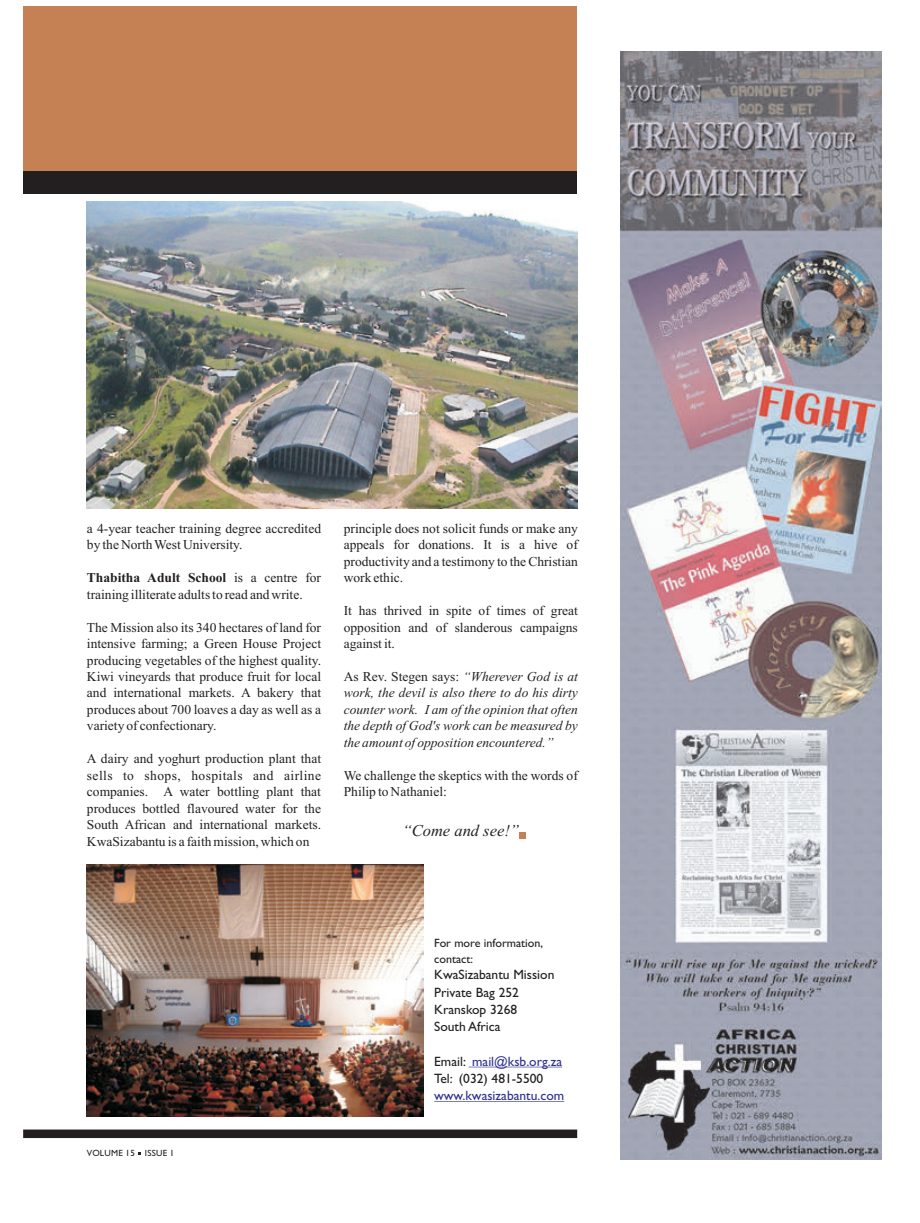
<style>
.page{position:relative;width:920px;height:1223px;background:#fff}
.page>*{position:absolute;margin:0;border:0;box-sizing:border-box;transform-origin:0 0}
.t1{font:italic 16.5px "Times New Roman";color:#231f20}
.t2{font:13.5px/16.5px "Times New Roman";color:#231f20;text-align:justify}
.t3{font:italic 13.5px/16.5px "Times New Roman";color:#231f20;text-align:justify}
.t4{font:13.5px/17.2px "Gill Sans";color:#231f20}
.t5{font:13.5px "Gill Sans";color:#2e3092}
.t6{font:12px/15.3px "Gill Sans";color:#231f20}
.t7{font:9px "Gill Sans";letter-spacing:.03em;color:#231f20}
.s1{font-weight:700}
.s2{font-style:normal}
</style>
<div class="page">
<div style="left:23px;top:168px;width:554px;height:26px;background:#231f20"></div>
<div style="left:24px;top:7px;width:553px;height:164px;background:#c58153"></div>
<hr style="left:468px;top:1066px;width:94px;height:1px;background:#2e3092">
<hr style="left:434px;top:1101px;width:130px;height:1px;background:#2e3092">
<svg style="left:23px;top:1129px;width:554px;height:8px;background:#322e2f"></svg>
<img style="left:87px;top:864px;width:336px;height:252px">
<img style="left:87px;top:201px;width:490px;height:307px">
<div style="left:519px;top:831px;width:6px;height:7px;background:#c58153"></div>
<img style="left:620px;top:52px;width:261px;height:1107px">
<p class="t2" style="left:87px;top:521px;width:236px">a 4-year teacher training degree accredited by the North West University.</p>
<p class="t2" style="left:87px;top:570px;width:236px"><span class="s1">Thabitha Adult School</span> is a centre for training illiterate adults to read and write.</p>
<p class="t2" style="left:87px;top:620px;width:236px">The Mission also its 340 hectares of land for intensive farming; a Green House Project producing vegetables of the highest quality.<br>Kiwi vineyards that produce fruit for local and international markets. A bakery that produces about 700 loaves a day as well as a variety of confectionary.</p>
<p class="t2" style="left:87px;top:751px;width:236px">A dairy and yoghurt production plant that sells to shops, hospitals and airline companies. A water bottling plant that produces bottled flavoured water for the South African and international markets.<br>KwaSizabantu is a faith mission, which on</p>
<p class="t2" style="left:344px;top:521px;width:236px">principle does not solicit funds or make any appeals for donations. It is a hive of productivity and a testimony to the Christian work ethic.</p>
<p class="t2" style="left:344px;top:603px;width:236px">It has thrived in spite of times of great opposition and of slanderous campaigns against it.</p>
<p class="t3" style="left:344px;top:669px;width:236px"><span class="s2">As Rev. Stegen says:</span> “Wherever God is at work, the devil is also there to do his dirty counter work. I am of the opinion that often the depth of God's work can be measured by the amount of opposition encountered.”</p>
<p class="t2" style="left:344px;top:768px;width:236px">We challenge the skeptics with the words of<br>Philip to Nathaniel:</p>
<p class="t1" style="left:402px;top:824px;width:118px">“Come and see!”</p>
<p class="t7" style="left:87px;top:1150px;width:89px">VOLUME 15 ISSUE 1</p>
<p class="t6" style="left:434px;top:936px;width:110px">For more information, contact:</p>
<p class="t4" style="left:434px;top:967px;width:122px">KwaSizabantu Mission<br>Private Bag 252<br>Kranskop 3268<br>South Africa</p>
<p class="t4" style="left:434px;top:1053px;width:111px">Email:<br>Tel: (032) 481-5500</p>
<p class="t5" style="left:472px;top:1056px;width:92px">mail@ksb.org.za</p>
<p class="t5" style="left:434px;top:1090px;width:131px">www.kwasizabantu.com</p>
</div>
